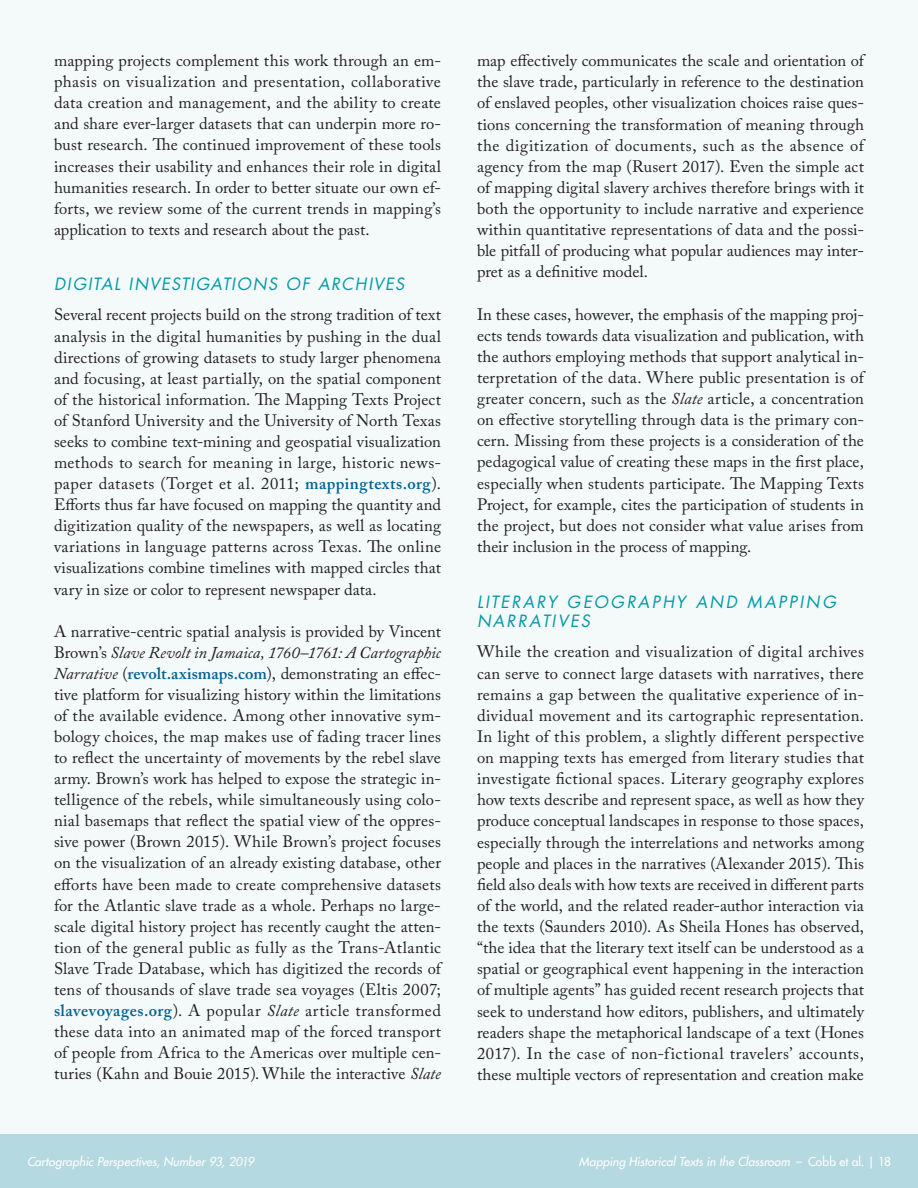
<style>
.page{position:relative;width:918px;height:1188px;background:#fff}
.page>*{position:absolute;margin:0;border:0;box-sizing:border-box;transform-origin:0 0}
.Main_Body_Text{font:16.5px/21.1px "Adobe Caslon Pro";letter-spacing:.01em;color:#231f20;text-align:justify}
.Lesser_Header{font:italic 16.5px/19.6px "Futura Std";letter-spacing:.135em;color:#009aa6}
.Lesser_Header-2{font:italic 16.5px "Futura Std";letter-spacing:.085em;color:#009aa6}
.t1{font:italic 500 12px "Futura Std";color:#fff}
.s1{font-weight:600;color:#006295}
.s2{font-style:italic}
.s3{font-style:normal}
</style>
<div class="page">
<div style="left:0;top:1134px;width:918px;height:54px;background:#b5d9e0"></div>
<div style="left:0;top:0;width:918px;height:1134px;background:#f4f9fa"></div>
<p class="Main_Body_Text" style="left:54px;top:50px;width:389px">mapping projects complement this work through an em&shy;phasis on visualization and presentation, collaborative data creation and management, and the ability to create and share ever-larger datasets that can underpin more ro&shy;bust research. The continued improvement of these tools increases their usability and enhances their role in digital humanities research. In order to better situate our own ef&shy;forts, we review some of the current trends in mapping’s application to texts and research about the past.</p>
<p class="Lesser_Header-2" style="left:54px;top:274px;width:352px">DIGITAL INVESTIGATIONS OF ARCHIVES</p>
<p class="Main_Body_Text" style="left:54px;top:304px;width:389px">Several recent projects build on the strong tradition of text analysis in the digital humanities by pushing in the dual directions of growing datasets to study larger phenomena and focusing, at least partially, on the spatial component of the historical information. The Mapping Texts Project of Stanford University and the University of North Texas seeks to combine text-mining and geospatial visualization methods to search for meaning in large, historic news&shy;paper datasets (Torget et al. 2011; <span class="s1">mappingtexts.org</span>).<br>Efforts thus far have focused on mapping the quantity and digitization quality of the newspapers, as well as locating variations in language patterns across Texas. The online visualizations combine timelines with mapped circles that vary in size or color to represent newspaper data.</p>
<p class="Main_Body_Text" style="left:54px;top:620px;width:390px;text-align:left">A narrative-centric spatial analysis is provided by Vincent Brown’s <span class="s2">Slave Revolt in Jamaica, 1760–1761: A Cartographic Narrative</span> (<span class="s1">revolt.axismaps.com</span>), demonstrating an effec&shy;tive platform for visualizing history within the limitations of the available evidence. Among other innovative sym&shy;bology choices, the map makes use of fading tracer lines to reflect the uncertainty of movements by the rebel slave army. Brown’s work has helped to expose the strategic in&shy;telligence of the rebels, while simultaneously using colo&shy;nial basemaps that reflect the spatial view of the oppres&shy;sive power (Brown 2015). While Brown’s project focuses on the visualization of an already existing database, other efforts have been made to create comprehensive datasets for the Atlantic slave trade as a whole. Perhaps no large&shy;scale digital history project has recently caught the atten&shy;tion of the general public as fully as the Trans-Atlantic Slave Trade Database, which has digitized the records of tens of thousands of slave trade sea voyages (Eltis 2007; <span class="s1">slavevoyages.org</span>). A popular <span class="s2">Slate</span> article transformed these data into an animated map of the forced transport of people from Africa to the Americas over multiple cen&shy;turies (Kahn and Bouie 2015). While the interactive <span class="s2">Slate</span></p>
<p class="Main_Body_Text" style="left:477px;top:50px;width:390px;text-align:left">map effectively communicates the scale and orientation of the slave trade, particularly in reference to the destination of enslaved peoples, other visualization choices raise ques&shy;tions concerning the transformation of meaning through the digitization of documents, such as the absence of agency from the map (Rusert 2017). Even the simple act of mapping digital slavery archives therefore brings with it both the opportunity to include narrative and experience within quantitative representations of data and the possi&shy;ble pitfall of producing what popular audiences may inter&shy;pret as a definitive model.</p>
<p class="Main_Body_Text" style="left:477px;top:303px;width:390px;text-align:left">In these cases, however, the emphasis of the mapping proj&shy;ects tends towards data visualization and publication, with the authors employing methods that support analytical in&shy;terpretation of the data. Where public presentation is of greater concern, such as the <span class="s2">Slate</span> article, a concentration on effective storytelling through data is the primary con&shy;cern. Missing from these projects is a consideration of the pedagogical value of creating these maps in the first place, especially when students participate. The Mapping Texts Project, for example, cites the participation of students in the project, but does not consider what value arises from their inclusion in the process of mapping.</p>
<p class="Lesser_Header" style="left:477px;top:592px;width:360px">LITERARY GEOGRAPHY AND MAPPING<br>NARRATIVES</p>
<p class="Main_Body_Text" style="left:477px;top:641px;width:389px">While the creation and visualization of digital archives can serve to connect large datasets with narratives, there remains a gap between the qualitative experience of in&shy;dividual movement and its cartographic representation.<br>In light of this problem, a slightly different perspective on mapping texts has emerged from literary studies that investigate fictional spaces. Literary geography explores how texts describe and represent space, as well as how they produce conceptual landscapes in response to those spaces, especially through the interrelations and networks among people and places in the narratives (Alexander 2015). This field also deals with how texts are received in different parts of the world, and the related reader-author interaction via the texts (Saunders 2010). As Sheila Hones has observed, “the idea that the literary text itself can be understood as a spatial or geographical event happening in the interaction of multiple agents” has guided recent research projects that seek to understand how editors, publishers, and ultimately readers shape the metaphorical landscape of a text (Hones 2017). In the case of non-fictional travelers’ accounts, these multiple vectors of representation and creation make</p>
<p class="t1" style="left:27px;top:1154px;width:229px">Cartographic Perspectives, Number 93, 2019</p>
<p class="t1" style="left:579px;top:1154px;width:314px">Mapping Historical Texts in the Classroom <span class="s3">– Cobb et al. | 18</span></p>
</div>
